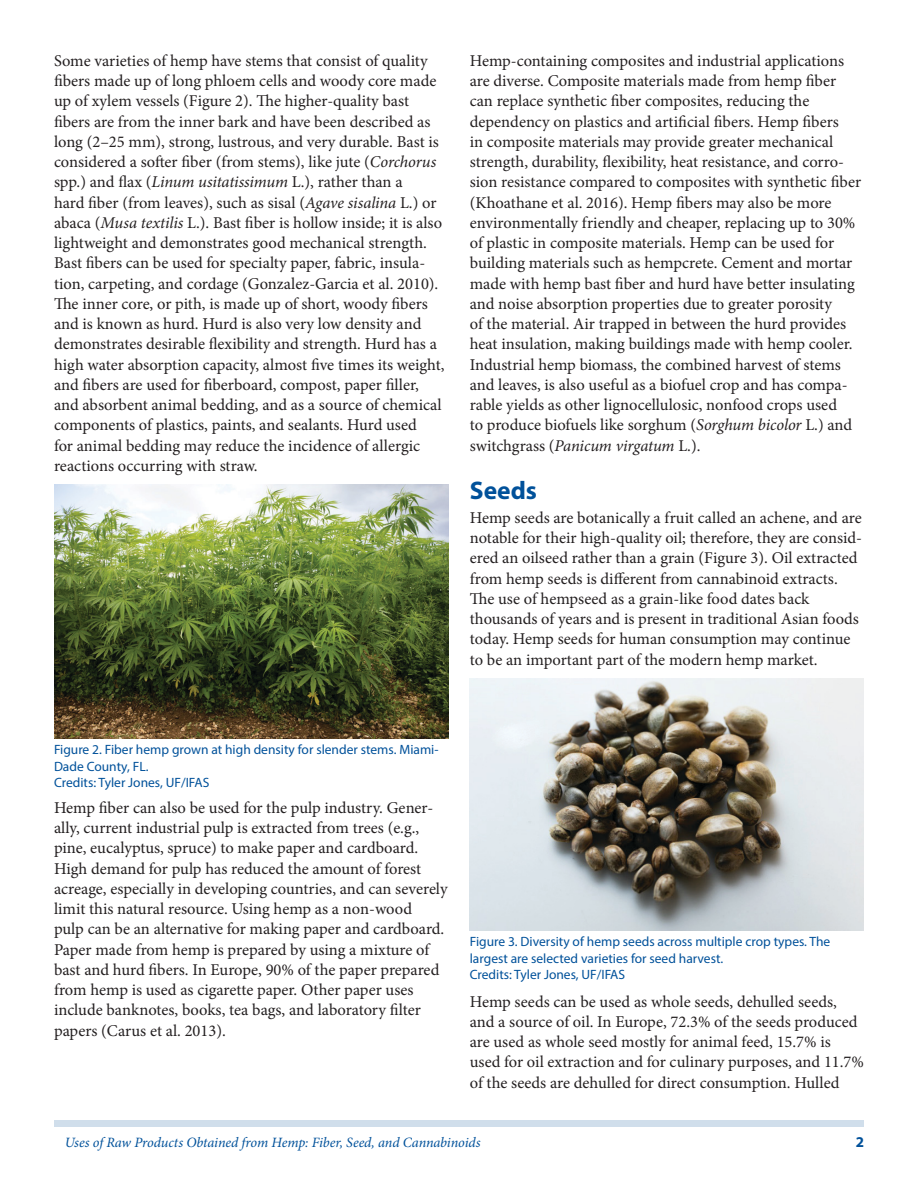
<style>
.page{position:relative;width:918px;height:1188px;background:#fff}
.page>*{position:absolute;margin:0;border:0;box-sizing:border-box;transform-origin:0 0}
.SectionHeading0{font:700 25.5px "Myriad Pro";color:#01519a}
.Paragraph{font:16.5px/20.2px "Minion Pro";color:#231f20}
.t1{font:700 15px "Myriad Pro";color:#01519a}
.RunningTitleItalics{font:italic 14.25px "Minion Pro";letter-spacing:-.01em;color:#01519a}
.t2{font:13.5px/16.5px "Myriad Pro";color:#01519a}
.s1{font-style:italic}
</style>
<div class="page">
<div style="left:54px;top:1120px;width:810px;height:7px;background:#d0deeb"></div>
<img style="left:54px;top:484px;width:394px;height:255px">
<img style="left:470px;top:678px;width:394px;height:253px">
<p class="Paragraph" style="left:54px;top:51px;width:392px">Some varieties of hemp have stems that consist of quality fibers made up of long phloem cells and woody core made up of xylem vessels (Figure 2). The higher-quality bast fibers are from the inner bark and have been described as long (2–25 mm), strong, lustrous, and very durable. Bast is considered a softer fiber (from stems), like jute (<span class="s1">Corchorus </span>spp.) and flax (<span class="s1">Linum usitatissimum</span> L.), rather than a<br>hard fiber (from leaves), such as sisal (<span class="s1">Agave sisalina</span> L.) or abaca (<span class="s1">Musa textilis</span> L.). Bast fiber is hollow inside; it is also lightweight and demonstrates good mechanical strength.<br>Bast fibers can be used for specialty paper, fabric, insula&shy;tion, carpeting, and cordage (Gonzalez-Garcia et al. 2010).<br>The inner core, or pith, is made up of short, woody fibers and is known as hurd. Hurd is also very low density and demonstrates desirable flexibility and strength. Hurd has a high water absorption capacity, almost five times its weight, and fibers are used for fiberboard, compost, paper filler, and absorbent animal bedding, and as a source of chemical components of plastics, paints, and sealants. Hurd used<br>for animal bedding may reduce the incidence of allergic reactions occurring with straw.</p>
<p class="Paragraph" style="left:470px;top:51px;width:393px">Hemp-containing composites and industrial applications are diverse. Composite materials made from hemp fiber can replace synthetic fiber composites, reducing the dependency on plastics and artificial fibers. Hemp fibers<br>in composite materials may provide greater mechanical strength, durability, flexibility, heat resistance, and corro&shy;sion resistance compared to composites with synthetic fiber (Khoathane et al. 2016). Hemp fibers may also be more environmentally friendly and cheaper, replacing up to 30% of plastic in composite materials. Hemp can be used for building materials such as hempcrete. Cement and mortar made with hemp bast fiber and hurd have better insulating and noise absorption properties due to greater porosity<br>of the material. Air trapped in between the hurd provides heat insulation, making buildings made with hemp cooler.<br>Industrial hemp biomass, the combined harvest of stems and leaves, is also useful as a biofuel crop and has compa&shy;rable yields as other lignocellulosic, nonfood crops used<br>to produce biofuels like sorghum (<span class="s1">Sorghum bicolor</span> L.) and switchgrass (<span class="s1">Panicum virgatum</span> L.).</p>
<p class="SectionHeading0" style="left:470px;top:474px;width:69px">Seeds</p>
<p class="Paragraph" style="left:470px;top:508px;width:394px">Hemp seeds are botanically a fruit called an achene, and are notable for their high-quality oil; therefore, they are consid&shy;ered an oilseed rather than a grain (Figure 3). Oil extracted from hemp seeds is different from cannabinoid extracts.<br>The use of hempseed as a grain-like food dates back thousands of years and is present in traditional Asian foods today. Hemp seeds for human consumption may continue to be an important part of the modern hemp market.</p>
<p class="t2" style="left:54px;top:741px;width:386px">Figure 2. Fiber hemp grown at high density for slender stems. Miami-<br>Dade County, FL.<br>Credits: Tyler Jones, UF/IFAS</p>
<p class="Paragraph" style="left:54px;top:798px;width:395px">Hemp fiber can also be used for the pulp industry. Gener&shy;ally, current industrial pulp is extracted from trees (e.g., pine, eucalyptus, spruce) to make paper and cardboard.<br>High demand for pulp has reduced the amount of forest acreage, especially in developing countries, and can severely limit this natural resource. Using hemp as a non-wood<br>pulp can be an alternative for making paper and cardboard.<br>Paper made from hemp is prepared by using a mixture of bast and hurd fibers. In Europe, 90% of the paper prepared from hemp is used as cigarette paper. Other paper uses include banknotes, books, tea bags, and laboratory filter papers (Carus et al. 2013).</p>
<p class="t2" style="left:470px;top:933px;width:362px">Figure 3. Diversity of hemp seeds across multiple crop types. The largest are selected varieties for seed harvest.<br>Credits: Tyler Jones, UF/IFAS</p>
<p class="Paragraph" style="left:470px;top:991px;width:396px">Hemp seeds can be used as whole seeds, dehulled seeds, and a source of oil. In Europe, 72.3% of the seeds produced are used as whole seed mostly for animal feed, 15.7% is used for oil extraction and for culinary purposes, and 11.7% of the seeds are dehulled for direct consumption. Hulled</p>
<p class="RunningTitleItalics" style="left:65px;top:1133px;width:417px">Uses of Raw Products Obtained from Hemp: Fiber, Seed, and Cannabinoids</p>
<p class="t1" style="left:856px;top:1133px;width:10px">2</p>
</div>
